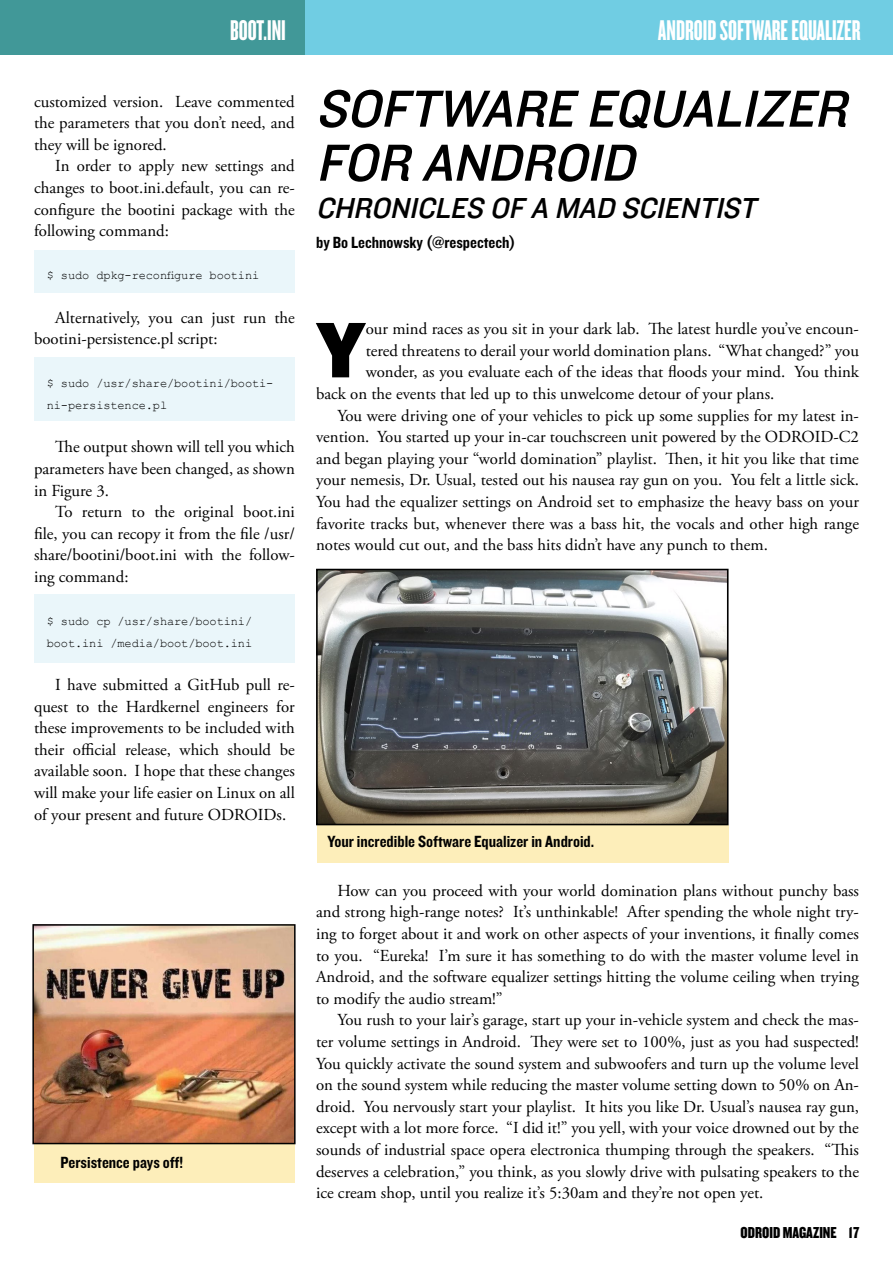
<style>
.page{position:relative;width:893px;height:1263px;background:#fff}
.page>*{position:absolute;margin:0;border:0;box-sizing:border-box;transform-origin:0 0}
.t1{font:81.6px "Knockout HTF71 Full Middlewt";color:#000}
.t2{font:italic 54px/54px "Knockout HTF31 Junior Middlewt";color:#000}
.t3{font:italic 30px "Knockout HTF31 Junior Middlewt";color:#000}
.t4{font:29.7px "Knockout HTF67 Full Bantamwt";color:#fff}
.t5{font:16.8px/21.6px "Adobe Garamond Pro";color:#000;text-align:justify}
.t6{font:16.8px "Knockout HTF50 Welterweight";color:#000}
.t7{font:16.5px "Knockout HTF69 Full Liteweight";color:#000}
.t8{font:12px/21.6px "Courier New";letter-spacing:-.01em;color:#000}
</style>
<div class="page">
<div style="left:34px;top:251px;width:261px;height:42px;background:#eaf6fa"></div>
<div style="left:34px;top:357px;width:261px;height:64px;background:#eaf6fa"></div>
<div style="left:34px;top:594px;width:261px;height:68px;background:#eaf6fa"></div>
<div style="left:0;top:0;width:305px;height:54px;background:#419898"></div>
<div style="left:34px;top:1143px;width:261px;height:40px;background:#fdeeba"></div>
<div style="left:305px;top:0;width:588px;height:54px;background:#70cde3"></div>
<div style="left:317px;top:825px;width:412px;height:37px;background:#fdeeba"></div>
<img style="left:319px;top:572px;width:407px;height:250px">
<div style="left:316px;top:569px;width:413px;height:256px;border:2px solid #000"></div>
<img style="left:35px;top:927px;width:258px;height:214px">
<div style="left:32px;top:924px;width:264px;height:220px;border:2px solid #000"></div>
<h3 class="t4" style="left:230px;top:15px;width:57px">BOOT.INI</h3>
<p class="t5" style="left:34px;top:91px;width:262px">customized version. Leave commented the parameters that you don’t need, and they will be ignored.</p>
<p class="t5" style="left:34px;top:156px;width:262px;text-indent:21px">In order to apply new settings and changes to boot.ini.default, you can re&shy;configure the bootini package with the following command:</p>
<p class="t8" style="left:47px;top:264px;width:214px">$ sudo dpkg-reconfigure bootini</p>
<p class="t5" style="left:34px;top:307px;width:262px;text-indent:21px">Alternatively, you can just run the bootini-persistence.pl script:</p>
<p class="t8" style="left:47px;top:372px;width:228px">$ sudo /usr/share/bootini/booti&shy;ni-persistence.pl</p>
<p class="t5" style="left:34px;top:437px;width:262px;text-indent:21px">The output shown will tell you which parameters have been changed, as shown in Figure 3.</p>
<p class="t5" style="left:34px;top:502px;width:262px;text-indent:21px">To return to the original boot.ini file, you can recopy it from the file /usr/ share/bootini/boot.ini with the follow&shy;ing command:</p>
<p class="t8" style="left:47px;top:610px;width:207px">$ sudo cp /usr/share/bootini/ boot.ini /media/boot/boot.ini</p>
<p class="t5" style="left:34px;top:674px;width:262px;text-indent:21px">I have submitted a GitHub pull re&shy;quest to the Hardkernel engineers for these improvements to be included with their official release, which should be available soon. I hope that these changes will make your life easier on Linux on all of your present and future ODROIDs.</p>
<p class="t6" style="left:61px;top:1154px;width:124px">Persistence pays off!</p>
<h3 class="t4" style="left:658px;top:15px;width:204px">ANDROID SOFTWARE EQUALIZER</h3>
<h2 class="t2" style="left:316px;top:83px;width:545px">SOFTWARE EQUALIZER<br>FOR ANDROID</h2>
<h3 class="t3" style="left:316px;top:192px;width:449px">CHRON ICLES OF A MAD SCIENTIST</h3>
<p class="t6" style="left:316px;top:234px;width:201px">by Bo Lechnowsky (@respectech)</p>
<h1 class="t1" style="left:316px;top:306px;width:51px">Y</h1>
<p class="t5" style="left:366px;top:319px;width:495px">our mind races as you sit in your dark lab. The latest hurdle you’ve encoun-</p>
<p class="t5" style="left:366px;top:340px;width:495px">tered threatens to derail your world domination plans. “What changed?” you</p>
<p class="t5" style="left:366px;top:362px;width:495px">wonder, as you evaluate each of the ideas that floods your mind. You think</p>
<p class="t5" style="left:316px;top:383px;width:460px">back on the events that led up to this unwelcome detour of your plans.</p>
<p class="t5" style="left:337px;top:405px;width:523px">You were driving one of your vehicles to pick up some supplies for my latest in-</p>
<p class="t5" style="left:316px;top:427px;width:544px">vention. You started up your in-car touchscreen unit powered by the ODROID-C2</p>
<p class="t5" style="left:316px;top:448px;width:544px">and began playing your “world domination” playlist. Then, it hit you like that time</p>
<p class="t5" style="left:316px;top:470px;width:544px">your nemesis, Dr. Usual, tested out his nausea ray gun on you. You felt a little sick.</p>
<p class="t5" style="left:316px;top:491px;width:544px">You had the equalizer settings on Android set to emphasize the heavy bass on your</p>
<p class="t5" style="left:316px;top:513px;width:544px">favorite tracks but, whenever there was a bass hit, the vocals and other high range</p>
<p class="t5" style="left:316px;top:535px;width:453px">notes would cut out, and the bass hits didn’t have any punch to them.</p>
<p class="t6" style="left:327px;top:833px;width:268px">Your incredible Software Equalizer in Android.</p>
<p class="t5" style="left:316px;top:880px;width:544px;text-indent:21px">How can you proceed with your world domination plans without punchy bass and strong high-range notes? It’s unthinkable! After spending the whole night try&shy;ing to forget about it and work on other aspects of your inventions, it finally comes to you. “Eureka! I’m sure it has something to do with the master volume level in Android, and the software equalizer settings hitting the volume ceiling when trying to modify the audio stream!”</p>
<p class="t5" style="left:316px;top:1010px;width:544px;text-indent:21px">You rush to your lair’s garage, start up your in-vehicle system and check the mas&shy;ter volume settings in Android. They were set to 100%, just as you had suspected!<br>You quickly activate the sound system and subwoofers and turn up the volume level on the sound system while reducing the master volume setting down to 50% on An&shy;droid. You nervously start your playlist. It hits you like Dr. Usual’s nausea ray gun, except with a lot more force. “I did it!” you yell, with your voice drowned out by the sounds of industrial space opera electronica thumping through the speakers. “This deserves a celebration,” you think, as you slowly drive with pulsating speakers to the ice cream shop, until you realize it’s 5:30am and they’re not open yet.</p>
<p class="t7" style="left:741px;top:1224px;width:120px">ODROID MAGAZINE 17</p>
</div>
